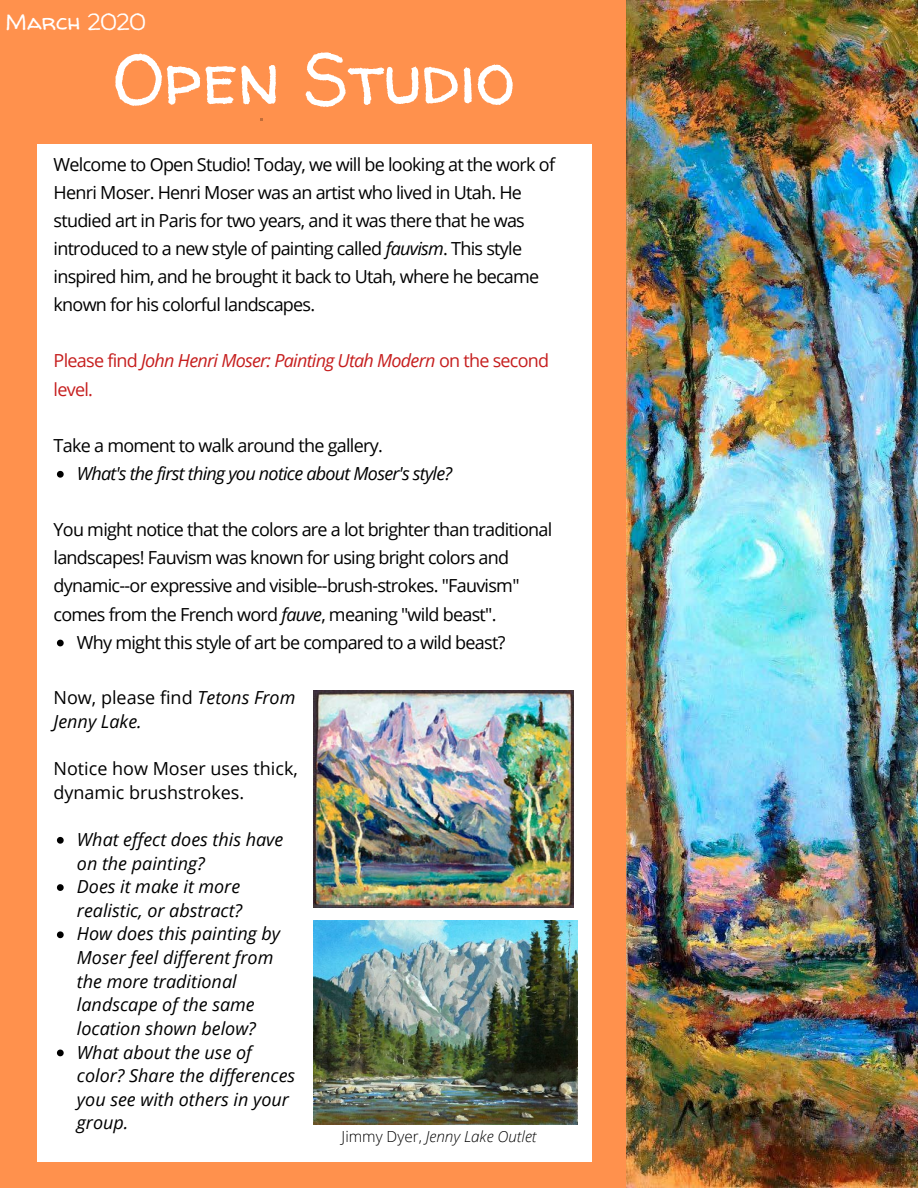
<style>
.page{position:relative;width:918px;height:1188px;background:#fff}
.page>*{position:absolute;margin:0;border:0;box-sizing:border-box;transform-origin:0 0}
.t1{font:71.85px "Walter Turncoat";color:#fff}
.t2{font:22.8px "Walter Turncoat";color:#fff}
.t3{font:18px/28.2px "Open Sans";letter-spacing:-.04em;color:#000}
.t4{font:italic 18px/23.7px "Open Sans";color:#000}
.t5{font:italic 18px/28.2px "Open Sans";letter-spacing:-.04em;color:#c61e1e}
.t6{font:italic 18px "Open Sans";letter-spacing:-.04em;color:#000}
.t7{font:18px/23.7px "Open Sans";color:#000}
.t8{font:italic 300 15.3px "Open Sans";color:#000}
.s1{font-style:italic}
.s2{font-style:normal}
</style>
<div class="page">
<div style="left:0;top:0;width:858px;height:1188px;background:#ff914d"></div>
<div style="left:37px;top:144px;width:555px;height:1018px;background:#fff"></div>
<img style="left:314px;top:690px;width:260px;height:217px">
<img style="left:627px;top:0;width:291px;height:1188px">
<svg style="left:57px;top:471px;width:7px;height:7px"></svg>
<svg style="left:57px;top:640px;width:7px;height:6px"></svg>
<img style="left:314px;top:921px;width:263px;height:203px">
<svg style="left:57px;top:837px;width:7px;height:7px"></svg>
<svg style="left:57px;top:884px;width:7px;height:7px"></svg>
<svg style="left:57px;top:931px;width:7px;height:7px"></svg>
<svg style="left:57px;top:1050px;width:7px;height:6px"></svg>
<p class="t2" style="left:6px;top:6px;width:142px">March 2020</p>
<h1 class="t1" style="left:113px;top:29px;width:403px">Open Studio</h1>
<p class="t3" style="left:54px;top:149px;width:503px">Welcome to Open Studio! Today, we will be looking at the work of Henri Moser. Henri Moser was an artist who lived in Utah. He studied art in Paris for two years, and it was there that he was introduced to a new style of painting called <span class="s1">fauvism</span>. This style inspired him, and he brought it back to Utah, where he became known for his colorful landscapes.</p>
<p class="t5" style="left:54px;top:346px;width:497px"><span class="s2">Please find</span> John Henri Moser: Painting Utah Modern <span class="s2">on the second level.</span></p>
<p class="t3" style="left:54px;top:431px;width:331px">Take a moment to walk around the gallery.</p>
<p class="t6" style="left:77px;top:461px;width:377px">What's the first thing you notice about Moser's style?</p>
<p class="t3" style="left:54px;top:515px;width:500px">You might notice that the colors are a lot brighter than traditional landscapes! Fauvism was known for using bright colors and dynamic--or expressive and visible--brush-strokes. "Fauvism" comes from the French word <span class="s1">fauve</span>, meaning "wild beast".</p>
<p class="t3" style="left:77px;top:628px;width:430px">Why might this style of art be compared to a wild beast?</p>
<p class="t4" style="left:54px;top:685px;width:243px"><span class="s2">Now, please find</span> Tetons From<br>Jenny Lake.</p>
<p class="t7" style="left:54px;top:756px;width:246px">Notice how Moser uses thick, dynamic brushstrokes.</p>
<p class="t4" style="left:77px;top:827px;width:220px">What effect does this have on the painting?<br>Does it make it more realistic, or abstract?<br>How does this painting by<br>Moser feel different from the more traditional landscape of the same location shown below?<br>What about the use of color? Share the differences you see with others in your group.</p>
<p class="t8" style="left:342px;top:1126px;width:196px"><span class="s2">Jimmy Dyer,</span> Jenny Lake Outlet</p>
</div>
